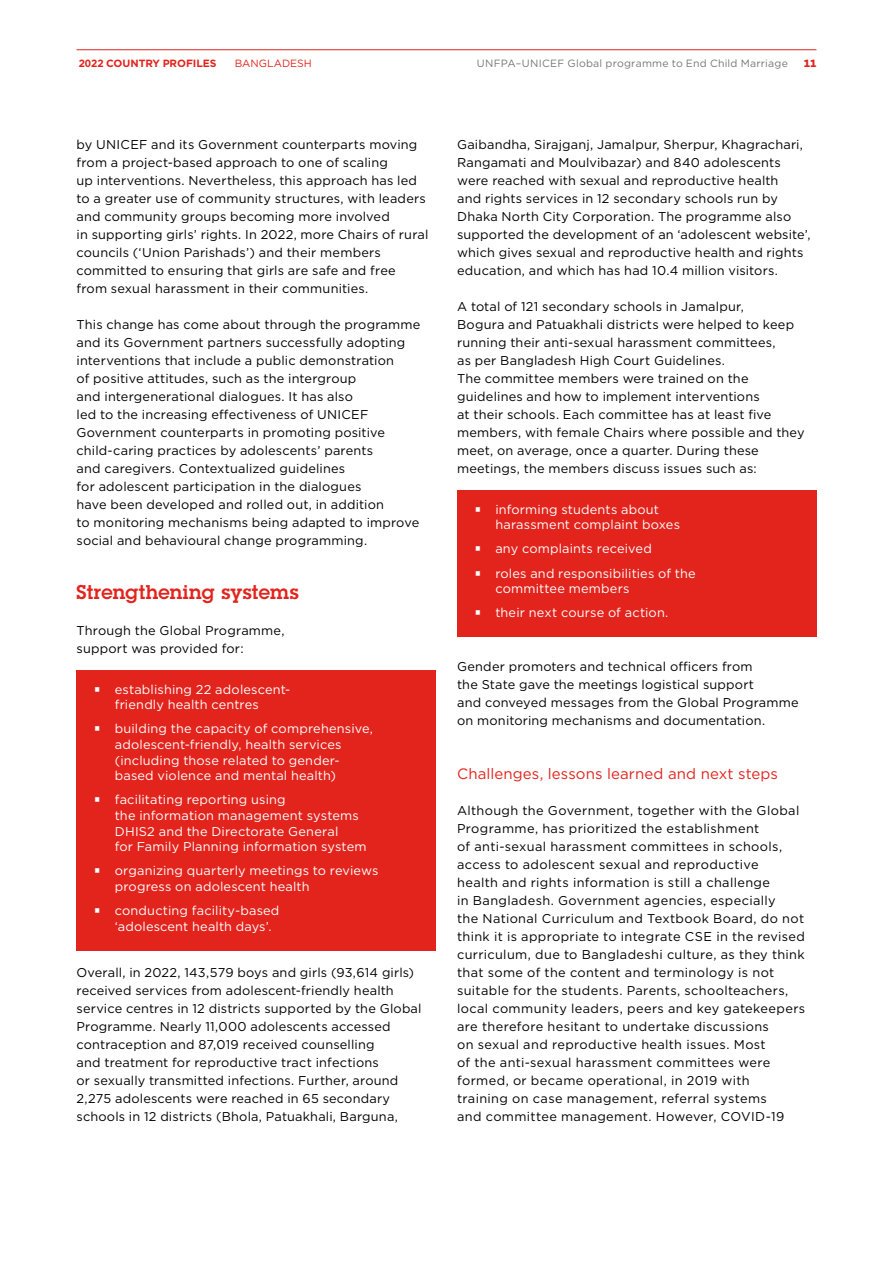
<style>
.page{position:relative;width:893px;height:1263px;background:#fff}
.page>*{position:absolute;margin:0;border:0;box-sizing:border-box;transform-origin:0 0}
.t1{font:600 19.5px "Lubalin Graph Std";letter-spacing:.01em;color:#e2241d}
.t2{font:15px "Gotham";letter-spacing:.005em;color:#e2241d}
.t3{font:12.75px/18px "Gotham";letter-spacing:.015em;color:#000}
.t4{font:12.75px/15.6px "Gotham";letter-spacing:.015em;color:#fff}
.t5{font:10.5px "Gotham";letter-spacing:.02em;color:#777779}
.t6{font:700 10.5px "Gotham";letter-spacing:-.005em;color:#e2241d}
.t7{font:10.5px "Gotham";color:#e2241d}
.t8{font:900 10.5px "Gotham";color:#e2241d}
.s1{font-family:"Lubalin Graph Std";font-weight:600}
</style>
<div class="page">
<hr style="left:77px;top:49px;width:739px;height:1px;background:#e2241d">
<div style="left:77px;top:671px;width:359px;height:58px;background:#e2241d"></div>
<div style="left:77px;top:710px;width:359px;height:90px;background:#e2241d"></div>
<div style="left:77px;top:781px;width:359px;height:90px;background:#e2241d"></div>
<div style="left:77px;top:852px;width:359px;height:58px;background:#e2241d"></div>
<div style="left:77px;top:892px;width:359px;height:58px;background:#e2241d"></div>
<div style="left:457px;top:491px;width:359px;height:58px;background:#e2241d"></div>
<div style="left:457px;top:530px;width:359px;height:43px;background:#e2241d"></div>
<div style="left:457px;top:555px;width:359px;height:58px;background:#e2241d"></div>
<div style="left:457px;top:594px;width:359px;height:43px;background:#e2241d"></div>
<p class="t6" style="left:79px;top:56px;width:139px">2022 COUNTRY PROFILES</p>
<p class="t7" style="left:235px;top:56px;width:9px">bangladesh</p>
<p class="t5" style="left:477px;top:56px;width:313px">UNFPA–UNICEF Global programme to End Child Marriage</p>
<p class="t8" style="left:804px;top:56px;width:14px">11</p>
<p class="t3" style="left:77px;top:135px;width:353px">by UNICEF and its Government counterparts moving from a project-based approach to one of scaling<br>up interventions. Nevertheless, this approach has led to a greater use of community structures, with leaders and community groups becoming more involved<br>in supporting girls’ rights. In 2022, more Chairs of rural councils (‘Union Parishads’) and their members committed to ensuring that girls are safe and free from sexual harassment in their communities.</p>
<p class="t3" style="left:77px;top:315px;width:345px">This change has come about through the programme and its Government partners successfully adopting interventions that include a public demonstration<br>of positive attitudes, such as the intergroup<br>and intergenerational dialogues. It has also<br>led to the increasing effectiveness of UNICEF Government counterparts in promoting positive child-caring practices by adolescents’ parents<br>and caregivers. Contextualized guidelines<br>for adolescent participation in the dialogues<br>have been developed and rolled out, in addition<br>to monitoring mechanisms being adapted to improve social and behavioural change programming.</p>
<h1 class="t1" style="left:77px;top:579px;width:224px">Strengthening systems</h1>
<p class="t3" style="left:77px;top:621px;width:209px">Through the Global Programme, support was provided for:</p>
<p class="t4" style="left:115px;top:681px;width:177px;text-indent:-21px"><span class="s1">•</span> establishing 22 adolescent&shy;friendly health centres</p>
<p class="t4" style="left:115px;top:721px;width:260px;text-indent:-21px"><span class="s1">•</span> building the capacity of comprehensive, adolescent-friendly, health services (including those related to gender&shy;based violence and mental health)</p>
<p class="t4" style="left:115px;top:792px;width:253px;text-indent:-21px"><span class="s1">•</span> facilitating reporting using<br>the information management systems DHIS2 and the Directorate General<br>for Family Planning information system</p>
<p class="t4" style="left:115px;top:863px;width:265px;text-indent:-21px"><span class="s1">•</span> organizing quarterly meetings to reviews progress on adolescent health</p>
<p class="t4" style="left:115px;top:902px;width:166px;text-indent:-21px"><span class="s1">•</span> conducting facility-based ‘adolescent health days’.</p>
<p class="t3" style="left:77px;top:963px;width:346px">Overall, in 2022, 143,579 boys and girls (93,614 girls) received services from adolescent-friendly health service centres in 12 districts supported by the Global Programme. Nearly 11,000 adolescents accessed contraception and 87,019 received counselling<br>and treatment for reproductive tract infections<br>or sexually transmitted infections. Further, around 2,275 adolescents were reached in 65 secondary schools in 12 districts (Bhola, Patuakhali, Barguna,</p>
<p class="t3" style="left:457px;top:135px;width:355px">Gaibandha, Sirajganj, Jamalpur, Sherpur, Khagrachari, Rangamati and Moulvibazar) and 840 adolescents were reached with sexual and reproductive health<br>and rights services in 12 secondary schools run by Dhaka North City Corporation. The programme also supported the development of an ‘adolescent website’, which gives sexual and reproductive health and rights education, and which has had 10.4 million visitors.</p>
<p class="t3" style="left:457px;top:297px;width:349px">A total of 121 secondary schools in Jamalpur,<br>Bogura and Patuakhali districts were helped to keep running their anti-sexual harassment committees,<br>as per Bangladesh High Court Guidelines.<br>The committee members were trained on the guidelines and how to implement interventions<br>at their schools. Each committee has at least five members, with female Chairs where possible and they meet, on average, once a quarter. During these meetings, the members discuss issues such as:</p>
<p class="t4" style="left:495px;top:501px;width:186px;text-indent:-21px"><span class="s1">•</span> informing students about harassment complaint boxes</p>
<p class="t4" style="left:474px;top:541px;width:179px"><span class="s1">•</span> any complaints received</p>
<p class="t4" style="left:495px;top:565px;width:202px;text-indent:-21px"><span class="s1">•</span> roles and responsibilities of the committee members</p>
<p class="t4" style="left:474px;top:605px;width:196px"><span class="s1">•</span> their next course of action.</p>
<p class="t3" style="left:457px;top:657px;width:343px">Gender promoters and technical officers from<br>the State gave the meetings logistical support<br>and conveyed messages from the Global Programme on monitoring mechanisms and documentation.</p>
<p class="t2" style="left:457px;top:764px;width:322px">Challenges, lessons learned and next steps</p>
<p class="t3" style="left:457px;top:801px;width:350px">Although the Government, together with the Global Programme, has prioritized the establishment<br>of anti-sexual harassment committees in schools, access to adolescent sexual and reproductive<br>health and rights information is still a challenge<br>in Bangladesh. Government agencies, especially<br>the National Curriculum and Textbook Board, do not think it is appropriate to integrate CSE in the revised curriculum, due to Bangladeshi culture, as they think that some of the content and terminology is not suitable for the students. Parents, schoolteachers, local community leaders, peers and key gatekeepers are therefore hesitant to undertake discussions<br>on sexual and reproductive health issues. Most<br>of the anti-sexual harassment committees were formed, or became operational, in 2019 with<br>training on case management, referral systems<br>and committee management. However, COVID-19</p>
</div>
